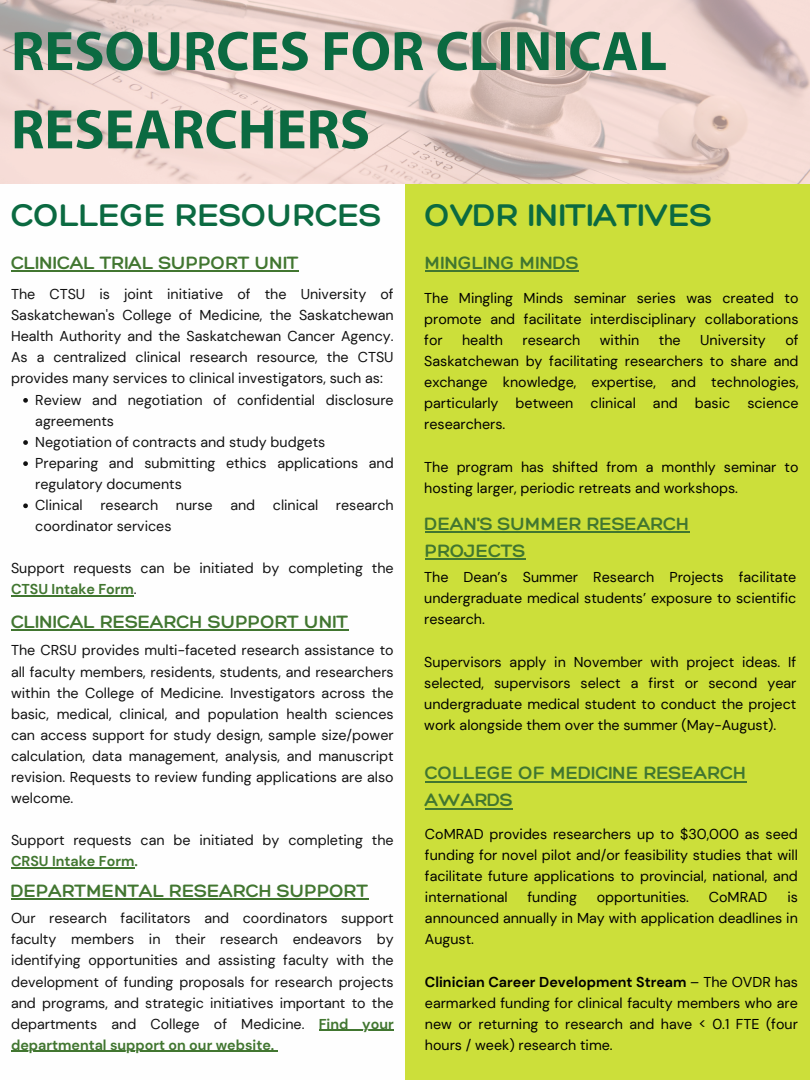
<style>
.page{position:relative;width:810px;height:1080px;background:#fff}
.page>*{position:absolute;margin:0;border:0;box-sizing:border-box;transform-origin:0 0}
.t1{font:700 56.12px/78.2px "Myriad Pro";color:#0b6a41}
.t2{font:300 34.06px "Hero";color:#0b6a41}
.t3{font:300 19.44px/27.2px "Hero";color:#417630}
.t4{font:14.31px/21.1px "DM Sans";color:#111}
.t5{font:14.31px/21.1px "DM Sans";color:#000;text-align:justify}
.t6{font:700 14.31px "DM Sans";color:#417630}
.s1{font-weight:700;color:#417630}
.s2{font-weight:700}
</style>
<div class="page">
<div style="left:406px;top:164px;width:404px;height:916px;background:#ccdf3a"></div>
<img style="left:0;top:0;width:810px;height:184px">
<svg style="left:23px;top:398px;width:5px;height:5px"></svg>
<svg style="left:23px;top:440px;width:5px;height:5px"></svg>
<svg style="left:23px;top:461px;width:5px;height:5px"></svg>
<svg style="left:23px;top:503px;width:5px;height:5px"></svg>
<hr style="left:11px;top:595px;width:123px;height:2px;background:#417630">
<hr style="left:11px;top:867px;width:123px;height:2px;background:#417630">
<hr style="left:319px;top:1030px;width:75px;height:1px;background:#417630">
<hr style="left:11px;top:1051px;width:263px;height:1px;background:#417630">
<hr style="left:11px;top:630px;width:337px;height:1px;background:#417630">
<hr style="left:11px;top:270px;width:214px;height:2px;background:#417630">
<hr style="left:225px;top:270px;width:74px;height:2px;background:#417630">
<hr style="left:11px;top:898px;width:357px;height:2px;background:#417630">
<hr style="left:425px;top:270px;width:154px;height:2px;background:#417630">
<hr style="left:425px;top:531px;width:265px;height:2px;background:#417630">
<hr style="left:425px;top:558px;width:100px;height:2px;background:#417630">
<hr style="left:425px;top:781px;width:322px;height:1px;background:#417630">
<hr style="left:425px;top:808px;width:88px;height:2px;background:#417630">
<p class="t1" style="left:11px;top:17px;width:658px">RESOURCES FOR CLINICAL<br>RESEARCHERS</p>
<p class="t2" style="left:11px;top:194px;width:372px">COLLEGE RESOURCES</p>
<p class="t3" style="left:11px;top:248px;width:289px">CLINICAL TRIAL SUPPORT UNIT</p>
<p class="t2" style="left:425px;top:193px;width:289px">OVDR INITIATIVES</p>
<p class="t3" style="left:425px;top:248px;width:155px">MINGLING MINDS</p>
<h1 class="t4" style="left:11px;top:284px;width:384px;text-align:justify">The CTSU is joint initiative of the University of Saskatchewan's College of Medicine, the Saskatchewan Health Authority and the Saskatchewan Cancer Agency.<br>As a centralized clinical research resource, the CTSU provides many services to clinical investigators, such as:</h1>
<p class="t4" style="left:35px;top:389px;width:360px">Review and negotiation of confidential disclosure agreements</p>
<h2 class="t4" style="left:35px;top:431px;width:292px">Negotiation of contracts and study budgets</h2>
<h3 class="t4" style="left:35px;top:452px;width:360px">Preparing and submitting ethics applications and regulatory documents</h3>
<p class="t4" style="left:35px;top:495px;width:360px">Clinical research nurse and clinical research coordinator services</p>
<p class="t4" style="left:11px;top:558px;width:384px">Support requests can be initiated by completing the<br><span class="s1">CTSU Intake Form</span>.</p>
<h2 class="t5" style="left:424px;top:287px;width:376px">The Mingling Minds seminar series was created to promote and facilitate interdisciplinary collaborations for</h2>
<h2 class="t5" style="left:424px;top:330px;width:376px;text-indent:361px">of Saskatchewan by facilitating researchers to share and exchange knowledge, expertise, and technologies, particularly between clinical and basic science researchers.</h2>
<h3 class="t5" style="left:424px;top:456px;width:376px">The program has shifted from a monthly seminar to hosting larger, periodic retreats and workshops.</h3>
<h2 class="t5" style="left:462px;top:330px;width:42px">health</h2>
<h2 class="t5" style="left:523px;top:330px;width:59px">research</h2>
<h2 class="t5" style="left:600px;top:330px;width:41px">within</h2>
<h2 class="t5" style="left:659px;top:330px;width:23px">the</h2>
<h2 class="t5" style="left:700px;top:330px;width:67px">University</h2>
<h3 class="t3" style="left:425px;top:509px;width:266px">DEAN'S SUMMER RESEARCH<br>PROJECTS</h3>
<p class="t5" style="left:424px;top:567px;width:374px">The Dean’s Summer Research Projects facilitate undergraduate medical students’ exposure to scientific research.</p>
<p class="t5" style="left:424px;top:651px;width:374px">Supervisors apply in November with project ideas. If selected, supervisors select a first or second year undergraduate medical student to conduct the project work alongside them over the summer (May-August).</p>
<p class="t3" style="left:11px;top:608px;width:339px">CLINICAL RESEARCH SUPPORT UNIT</p>
<h3 class="t4" style="left:11px;top:640px;width:384px;text-align:justify">The CRSU provides multi-faceted research assistance to all faculty members, residents, students, and researchers within the College of Medicine. Investigators across the basic, medical, clinical, and population health sciences can access support for study design, sample size/power calculation, data management, analysis, and manuscript revision. Requests to review funding applications are also welcome.</h3>
<p class="t4" style="left:11px;top:830px;width:384px">Support requests can be initiated by completing the<br><span class="s1">CRSU Intake Form.</span></p>
<p class="t5" style="left:425px;top:823px;width:374px">CoMRAD provides researchers up to $30,000 as seed funding for novel pilot and/or feasibility studies that will facilitate future applications to provincial, national, and international</p>
<p class="t3" style="left:425px;top:759px;width:323px">COLLEGE OF MEDICINE RESEARCH<br>AWARDS</p>
<h3 class="t3" style="left:11px;top:876px;width:359px">DEPARTMENTAL RESEARCH SUPPORT</h3>
<p class="t5" style="left:425px;top:887px;width:374px;text-indent:362px">is announced annually in May with application deadlines in August.</p>
<h3 class="t5" style="left:425px;top:971px;width:374px"><span class="s2">Clinician Career Development Stream</span> – The OVDR has earmarked funding for clinical faculty members who are new or returning to research and have &lt; 0.1 FTE (four hours / week) research time.</h3>
<p class="t5" style="left:527px;top:887px;width:51px">funding</p>
<p class="t5" style="left:597px;top:887px;width:94px">opportunities.</p>
<p class="t5" style="left:709px;top:887px;width:60px">CoMRAD</p>
<p class="t4" style="left:11px;top:908px;width:384px;text-align:justify">Our research facilitators and coordinators support faculty members in their research endeavors by identifying opportunities and assisting faculty with the development of funding proposals for research projects and programs, and strategic initiatives important to the departments and College of Medicine.</p>
<p class="t6" style="left:319px;top:1015px;width:76px">Find your</p>
<p class="t6" style="left:11px;top:1036px;width:265px">departmental support on our website.</p>
</div>
